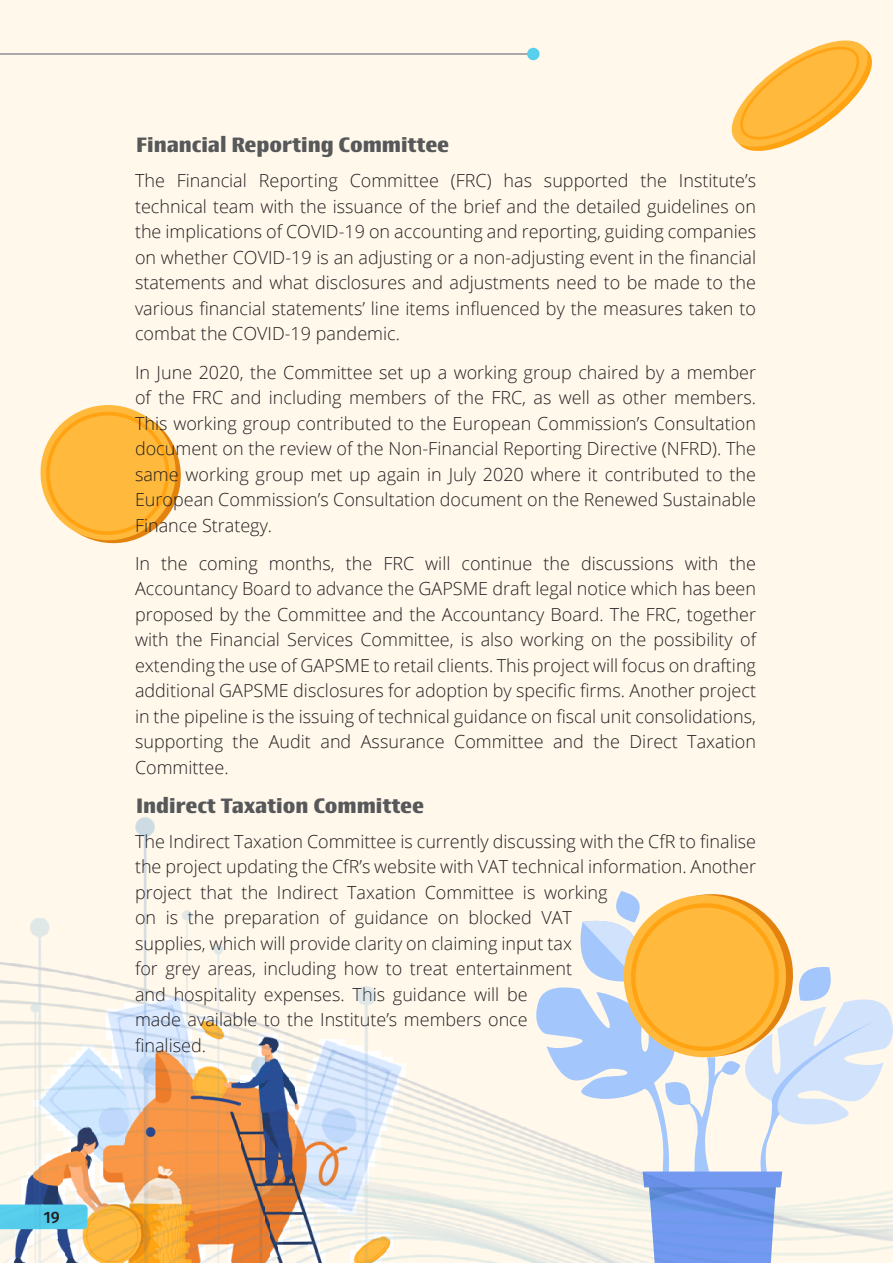
<style>
.page{position:relative;width:893px;height:1263px;background:#fff8eb}
.page>*{position:absolute;margin:0;border:0;box-sizing:border-box;transform-origin:0 0}
.t1{font:700 21px "Newbery Sans Pro";color:#57585a}
.t2{font:300 18px/25.5px "Open Sans";color:#231f20;text-align:justify}
.t3{font:500 16.5px "Fira Sans";color:#231f20}
</style>
<div class="page">
<svg style="left:80px;top:405px;width:56px;height:6px"></svg>
<svg style="left:731px;top:40px;width:141px;height:111px"></svg>
<img style="left:0;top:411px;width:893px;height:852px">
<hr style="left:0;top:53px;width:538px;height:2px;background:#a8a9ad">
<div style="left:527px;top:48px;width:13px;height:12px;background:#58cfed;border-radius:50%"></div>
<p class="t3" style="left:43px;top:1204px;width:18px">19</p>
<p class="t1" style="left:136px;top:132px;width:315px">Financial Reporting Committee</p>
<p class="t2" style="left:135px;top:168px;width:623px">The Financial Reporting Committee (FRC) has supported the Institute’s technical team with the issuance of the brief and the detailed guidelines on the implications of COVID-19 on accounting and reporting, guiding companies on whether COVID-19 is an adjusting or a non-adjusting event in the financial statements and what disclosures and adjustments need to be made to the various financial statements’ line items influenced by the measures taken to combat the COVID-19 pandemic.</p>
<p class="t2" style="left:135px;top:359px;width:623px">In June 2020, the Committee set up a working group chaired by a member of the FRC and including members of the FRC, as well as other members.<br>This working group contributed to the European Commission’s Consultation document on the review of the Non-Financial Reporting Directive (NFRD). The same working group met up again in July 2020 where it contributed to the European Commission’s Consultation document on the Renewed Sustainable Finance Strategy.</p>
<p class="t2" style="left:135px;top:550px;width:623px">In the coming months, the FRC will continue the discussions with the Accountancy Board to advance the GAPSME draft legal notice which has been proposed by the Committee and the Accountancy Board. The FRC, together with the Financial Services Committee, is also working on the possibility of extending the use of GAPSME to retail clients. This project will focus on drafting additional GAPSME disclosures for adoption by specific firms. Another project in the pipeline is the issuing of technical guidance on fiscal unit consolidations, supporting the Audit and Assurance Committee and the Direct Taxation Committee.</p>
<p class="t1" style="left:136px;top:792px;width:289px">Indirect Taxation Committee</p>
<p class="t2" style="left:135px;top:828px;width:623px;text-align:left">The Indirect Taxation Committee is currently discussing with the CfR to finalise the project updating the CfR’s website with VAT technical information. Another project that the Indirect Taxation Committee is working<br>on is the preparation of guidance on blocked VAT<br>supplies, which will provide clarity on claiming input tax<br>for grey areas, including how to treat entertainment<br>and hospitality expenses. This guidance will be<br>made available to the Institute’s members once<br>finalised.</p>
</div>
